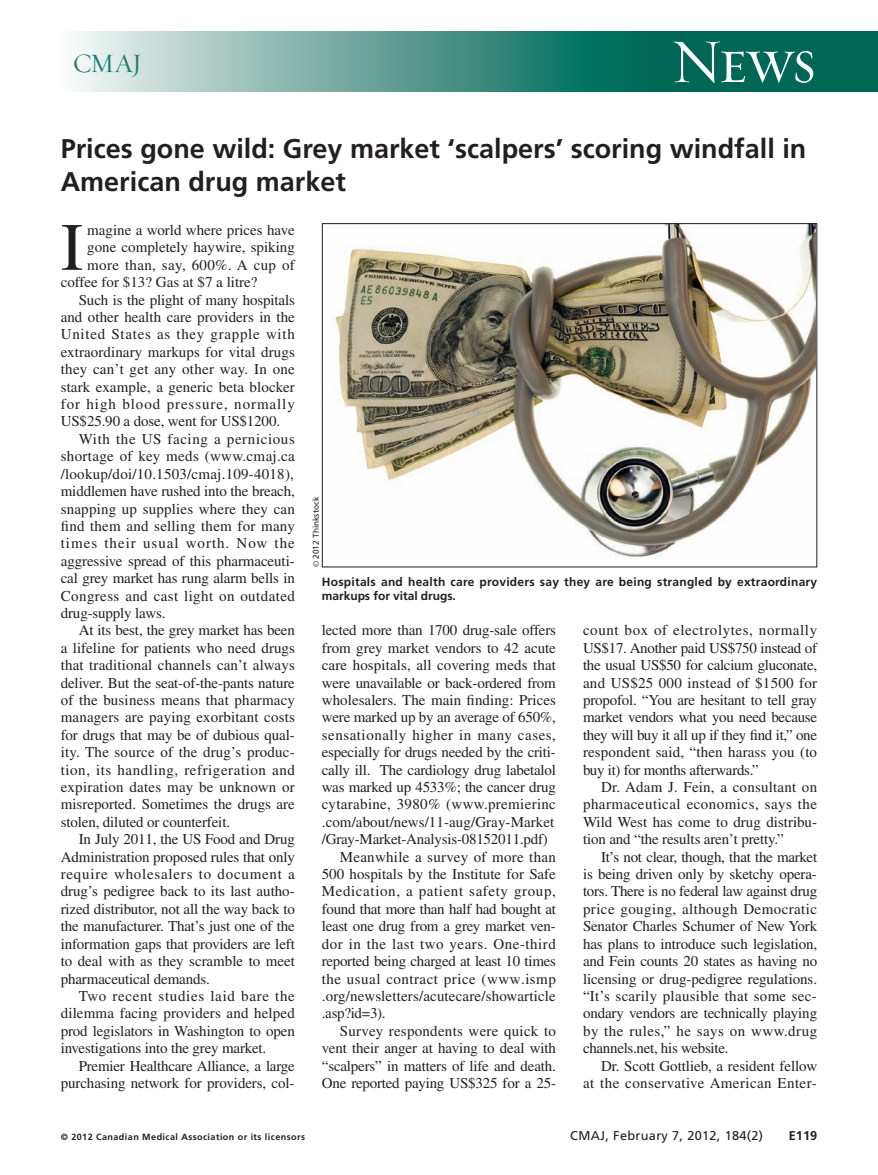
<style>
.page{position:relative;width:878px;height:1175px;background:#fff}
.page>*{position:absolute;margin:0;border:0;box-sizing:border-box;transform-origin:0 0}
.t1{font:67.5px "Times LT Std";color:#231f20}
.t2{font:63px "Requiem Display HTF Small Caps";color:#fff}
.t3{font:700 27px/33px "Frutiger LT Std";color:#231f20}
.t4{font:27px "Requiem Display HTF Roman";color:#1d7e6f}
.t5{font:15px/17.4px "Times LT Std";color:#231f20;text-align:justify}
.t6{font:15px "Times LT Std";letter-spacing:.02em;color:#231f20}
.t7{font:15px "Times LT Std";letter-spacing:-.02em;color:#231f20}
.t8{font:15px "Times LT Std";letter-spacing:.035em;color:#231f20}
.t9{font:15px "Times LT Std";letter-spacing:.05em;color:#231f20}
.t10{font:15px "Times LT Std";letter-spacing:.04em;color:#231f20}
.t11{font:15px "Times LT Std";letter-spacing:.025em;color:#231f20}
.t12{font:15px "Times LT Std";letter-spacing:.03em;color:#231f20}
.t13{font:15px "Times LT Std";letter-spacing:.06em;color:#231f20}
.t14{font:15px "Times LT Std";letter-spacing:.065em;color:#231f20}
.t15{font:15px "Times LT Std";letter-spacing:.045em;color:#231f20}
.t16{font:12.75px "Frutiger LT Std";letter-spacing:.025em;color:#231f20}
.t17{font:700 12.75px "Frutiger LT Std";color:#231f20}
.t18{font:700 12px/14.2px "Frutiger LT Std";letter-spacing:.02em;color:#231f20}
.t19{font:700 9px "Frutiger LT Std";letter-spacing:.05em;color:#231f20}
.t20{font:8.25px "Frutiger LT Std";color:#231f20}
.s1{font-family:"Times"}
</style>
<div class="page">
<div style="left:618px;top:32px;width:260px;height:60px;background:#006756"></div>
<div style="left:61px;top:32px;width:586px;height:60px;background:linear-gradient(to right,#f5f3f2,#006150)"></div>
<img style="left:333px;top:225px;width:482px;height:332px">
<h3 class="t4" style="left:73px;top:47px;width:71px">CMAJ</h3>
<h2 class="t2" style="left:670px;top:23px;width:147px">News</h2>
<h3 class="t3" style="left:61px;top:134px;width:747px">Prices gone wild: Grey market ‘scalpers’ scoring windfall in<br>American drug market</h3>
<h1 class="t1" style="left:61px;top:224px;width:24px">I</h1>
<p class="t5" style="left:87px;top:223px;width:209px">magine a world where prices have</p>
<p class="t5" style="left:87px;top:240px;width:209px">gone completely haywire, spiking</p>
<p class="t6" style="left:87px;top:259px;width:209px">more than, say, 600%. A cup of</p>
<p class="t5" style="left:61px;top:275px;width:198px">coffee for $13? Gas at $7 a litre?</p>
<p class="t5" style="left:79px;top:292px;width:218px">Such is the plight of many hospitals</p>
<p class="t5" style="left:61px;top:310px;width:236px">and other health care providers in the</p>
<p class="t9" style="left:61px;top:329px;width:235px">United States as they grapple with</p>
<p class="t5" style="left:61px;top:345px;width:236px">extraordinary markups for vital drugs</p>
<p class="t6" style="left:61px;top:364px;width:236px">they can’t get any other way. In one</p>
<p class="t5" style="left:61px;top:379px;width:236px">stark example, a generic beta blocker</p>
<p class="t13" style="left:61px;top:399px;width:236px">for high blood pressure, normally</p>
<p class="t5" style="left:61px;top:414px;width:221px">US$25.90 a dose, went for US$1200.</p>
<p class="t10" style="left:79px;top:433px;width:218px">With the US facing a pernicious</p>
<p class="t6" style="left:61px;top:451px;width:236px">shortage of key meds (www.cmaj.ca</p>
<p class="t5" style="left:61px;top:466px;width:235px">/lookup/doi/10.1503/cmaj.109-4018),</p>
<p class="t5" style="left:61px;top:484px;width:236px">middlemen have rushed into the breach,</p>
<p class="t5" style="left:61px;top:501px;width:236px">snapping up supplies where they can</p>
<p class="t5" style="left:61px;top:519px;width:235px">find them and selling them for many</p>
<p class="t14" style="left:61px;top:538px;width:235px">times their usual worth. Now the</p>
<p class="t5" style="left:61px;top:553px;width:235px">aggressive spread of this pharmaceuti-</p>
<p class="t5" style="left:61px;top:571px;width:236px">cal grey market has rung alarm bells in</p>
<p class="t11" style="left:61px;top:590px;width:236px">Congress and cast light on outdated</p>
<p class="t5" style="left:61px;top:606px;width:106px">drug-supply laws.</p>
<p class="t5" style="left:79px;top:623px;width:218px">At its best, the grey market has been</p>
<p class="t5" style="left:61px;top:640px;width:235px">a lifeline for patients who need drugs</p>
<p class="t5" style="left:61px;top:658px;width:236px">that traditional channels can’t always</p>
<p class="t5" style="left:61px;top:675px;width:236px">deliver. But the seat-of-the-pants nature</p>
<p class="t5" style="left:61px;top:693px;width:236px">of the business means that pharmacy</p>
<p class="t5" style="left:61px;top:710px;width:235px">managers are paying exorbitant costs</p>
<p class="t5" style="left:61px;top:727px;width:235px">for drugs that may be of dubious qual-</p>
<p class="t5" style="left:61px;top:745px;width:235px">ity. The source of the drug’s produc-</p>
<p class="t8" style="left:61px;top:764px;width:236px">tion, its handling, refrigeration and</p>
<p class="t5" style="left:61px;top:780px;width:236px">expiration dates may be unknown or</p>
<p class="t5" style="left:61px;top:797px;width:236px">misreported. Sometimes the drugs are</p>
<p class="t5" style="left:61px;top:814px;width:171px">stolen, diluted or counterfeit.</p>
<p class="t5" style="left:79px;top:832px;width:217px">In July 2011, the US Food and Drug</p>
<p class="t5" style="left:61px;top:849px;width:235px">Administration proposed rules that only</p>
<p class="t9" style="left:61px;top:868px;width:236px">require wholesalers to document a</p>
<p class="t5" style="left:61px;top:884px;width:235px">drug’s pedigree back to its last autho-</p>
<p class="t5" style="left:61px;top:901px;width:235px">rized distributor, not all the way back to</p>
<p class="t5" style="left:61px;top:919px;width:235px">the manufacturer. That’s just one of the</p>
<p class="t5" style="left:61px;top:936px;width:235px">information gaps that providers are left</p>
<p class="t5" style="left:61px;top:954px;width:235px">to deal with as they scramble to meet</p>
<p class="t5" style="left:61px;top:971px;width:151px">pharmaceutical demands.</p>
<p class="t15" style="left:79px;top:990px;width:217px">Two recent studies laid bare the</p>
<p class="t5" style="left:61px;top:1006px;width:236px">dilemma facing providers and helped</p>
<p class="t5" style="left:61px;top:1023px;width:235px">prod legislators in Washington to open</p>
<p class="t5" style="left:61px;top:1041px;width:207px">investigations into the grey market.</p>
<p class="t5" style="left:79px;top:1058px;width:217px">Premier Healthcare Alliance, a large</p>
<p class="t5" style="left:61px;top:1075px;width:235px">purchasing network for providers, col-</p>
<p class="t20" style="left:313px;top:567px;width:72px;rotate:-90deg"><span class="s1">©</span> 2012 Thinkstock</p>
<p class="t18" style="left:322px;top:575px;width:497px">Hospitals and health care providers say they are being strangled by extraordinary markups for vital drugs.</p>
<p class="t5" style="left:322px;top:623px;width:236px">lected more than 1700 drug-sale offers</p>
<p class="t5" style="left:322px;top:640px;width:235px">from grey market vendors to 42 acute</p>
<p class="t5" style="left:322px;top:658px;width:235px">care hospitals, all covering meds that</p>
<p class="t5" style="left:322px;top:675px;width:235px">were unavailable or back-ordered from</p>
<p class="t5" style="left:322px;top:693px;width:236px">wholesalers. The main finding: Prices</p>
<p class="t5" style="left:322px;top:710px;width:236px">were marked up by an average of 650%,</p>
<p class="t8" style="left:322px;top:729px;width:235px">sensationally higher in many cases,</p>
<p class="t5" style="left:322px;top:745px;width:235px">especially for drugs needed by the criti-</p>
<p class="t5" style="left:322px;top:762px;width:235px">cally ill. The cardiology drug labetalol</p>
<p class="t5" style="left:322px;top:780px;width:235px">was marked up 4533%; the cancer drug</p>
<p class="t6" style="left:322px;top:799px;width:235px">cytarabine, 3980% (www.premierinc</p>
<p class="t5" style="left:322px;top:814px;width:234px">.com/about/news/11-aug/Gray-Market</p>
<p class="t5" style="left:322px;top:832px;width:227px">/Gray-Market-Analysis-08152011.pdf)</p>
<p class="t5" style="left:340px;top:849px;width:217px">Meanwhile a survey of more than</p>
<p class="t5" style="left:322px;top:867px;width:236px">500 hospitals by the Institute for Safe</p>
<p class="t10" style="left:322px;top:886px;width:236px">Medication, a patient safety group,</p>
<p class="t7" style="left:322px;top:903px;width:236px">found that more than half had bought at</p>
<p class="t7" style="left:322px;top:921px;width:235px">least one drug from a grey market ven-</p>
<p class="t8" style="left:322px;top:938px;width:235px">dor in the last two years. One-third</p>
<p class="t7" style="left:322px;top:955px;width:235px">reported being charged at least 10 times</p>
<p class="t12" style="left:322px;top:973px;width:236px">the usual contract price (www.ismp</p>
<p class="t5" style="left:322px;top:988px;width:235px">.org/newsletters/acutecare/showarticle</p>
<p class="t5" style="left:322px;top:1006px;width:65px">.asp?id=3).</p>
<p class="t5" style="left:340px;top:1023px;width:217px">Survey respondents were quick to</p>
<p class="t5" style="left:322px;top:1041px;width:236px">vent their anger at having to deal with</p>
<p class="t5" style="left:322px;top:1058px;width:236px">“scalpers” in matters of life and death.</p>
<p class="t5" style="left:322px;top:1075px;width:236px">One reported paying US$325 for a 25-</p>
<p class="t5" style="left:583px;top:623px;width:236px">count box of electrolytes, normally US$17. Another paid US$750 instead of the usual US$50 for calcium gluconate, and US$25 000 instead of $1500 for propofol. “You are hesitant to tell gray market vendors what you need because they will buy it all up if they find it,” one respondent said, “then harass you (to buy it) for months afterwards.”</p>
<p class="t5" style="left:583px;top:780px;width:235px;text-indent:18px">Dr. Adam J. Fein, a consultant on pharmaceutical economics, says the Wild West has come to drug distribu&shy;tion and “the results aren’t pretty.”</p>
<p class="t5" style="left:583px;top:849px;width:236px;text-indent:18px">It’s not clear, though, that the market is being driven only by sketchy opera&shy;tors. There is no federal law against drug price gouging, although Democratic Senator Charles Schumer of New York has plans to introduce such legislation, and Fein counts 20 states as having no licensing or drug-pedigree regulations. “It’s scarily plausible that some sec&shy;ondary vendors are technically playing by the rules,” he says on www.drug channels.net, his website.</p>
<p class="t5" style="left:583px;top:1058px;width:235px;text-align:right">Dr. Scott Gottlieb, a resident fellow<br>at the conservative American Enter-</p>
<p class="t19" style="left:61px;top:1132px;width:246px">© 2012 Canadian Medical Association or its licensors</p>
<p class="t16" style="left:570px;top:1130px;width:194px">CMAJ, February 7, 2012, 184(2)</p>
<p class="t17" style="left:788px;top:1130px;width:30px">E119</p>
</div>
